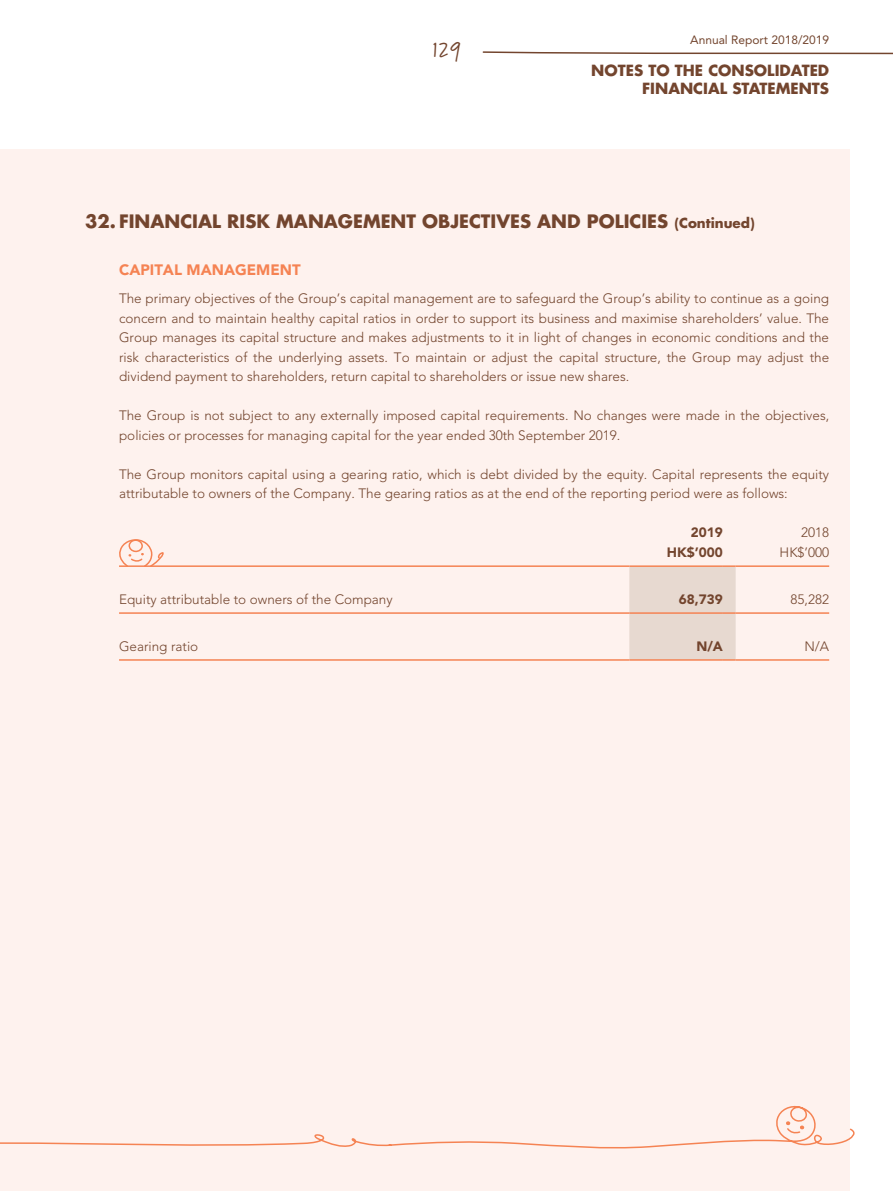
<style>
.page{position:relative;width:893px;height:1191px;background:#fff}
.page>*{position:absolute;margin:0;border:0;box-sizing:border-box;transform-origin:0 0}
.t1{font:24px "Bruno JB Std";color:#73452e}
.t2{font:700 18px "Futura Std";color:#73452e}
.t3{font:700 15px/18px "Futura Std";color:#73452e;text-align:right}
.t4{font:900 15px "Avenir LT Std";color:#f58353}
.t5{font:300 13.5px/19.5px "Avenir LT Std";color:#73452e}
.t6{font:900 13.5px "Avenir LT Std";color:#73452e}
.t7{font:12px "Avenir LT Std";color:#73452e}
.s1{font-size:13.5px}
</style>
<div class="page">
<div style="left:0;top:149px;width:850px;height:1042px;background:#fef2ee"></div>
<svg style="left:482px;top:51px;width:411px;height:4px"></svg>
<svg style="left:0;top:1105px;width:855px;height:44px"></svg>
<hr style="left:119px;top:612px;width:510px;height:2px;background:#f58353">
<hr style="left:736px;top:612px;width:93px;height:2px;background:#f58353">
<hr style="left:119px;top:659px;width:510px;height:1px;background:#f58353">
<hr style="left:736px;top:659px;width:93px;height:1px;background:#f58353">
<hr style="left:119px;top:565px;width:510px;height:2px;background:#f58353">
<svg style="left:629px;top:565px;width:107px;height:95px;background:#e7d5cb"></svg>
<hr style="left:736px;top:565px;width:93px;height:2px;background:#f58353">
<svg style="left:119px;top:539px;width:45px;height:28px"></svg>
<h1 class="t1" style="left:432px;top:34px;width:31px">129</h1>
<p class="t7" style="left:690px;top:33px;width:140px">Annual Report 2018/2019</p>
<p class="t3" style="left:591px;top:61px;width:239px">NOTES TO THE CONSOLIDATED<br>FINANCIAL STATEMENTS</p>
<h2 class="t2" style="left:85px;top:209px;width:671px">32. FINANCIAL RISK MANAGEMENT OBJECTIVES AND POLICIES <span class="s1">(Continued)</span></h2>
<p class="t4" style="left:119px;top:261px;width:183px">CAPITAL MANAGEMENT</p>
<p class="t5" style="left:119px;top:289px;width:712px;text-align:justify">The primary objectives of the Group’s capital management are to safeguard the Group’s ability to continue as a going concern and to maintain healthy capital ratios in order to support its business and maximise shareholders’ value. The Group manages its capital structure and makes adjustments to it in light of changes in economic conditions and the risk characteristics of the underlying assets. To maintain or adjust the capital structure, the Group may adjust the dividend payment to shareholders, return capital to shareholders or issue new shares.</p>
<p class="t5" style="left:119px;top:406px;width:712px">The Group is not subject to any externally imposed capital requirements. No changes were made in the objectives, policies or processes for managing capital for the year ended 30th September 2019.</p>
<p class="t5" style="left:119px;top:464px;width:712px">The Group monitors capital using a gearing ratio, which is debt divided by the equity. Capital represents the equity attributable to owners of the Company. The gearing ratios as at the end of the reporting period were as follows:</p>
<p class="t6" style="left:691px;top:524px;width:33px">2019</p>
<p class="t5" style="left:801px;top:523px;width:30px">2018</p>
<p class="t6" style="left:667px;top:544px;width:57px">HK$’000</p>
<p class="t5" style="left:780px;top:542px;width:51px">HK$’000</p>
<p class="t5" style="left:119px;top:589px;width:275px">Equity attributable to owners of the Company</p>
<p class="t6" style="left:679px;top:591px;width:45px">68,739</p>
<p class="t5" style="left:791px;top:589px;width:40px">85,282</p>
<p class="t5" style="left:119px;top:636px;width:81px">Gearing ratio</p>
<p class="t6" style="left:696px;top:637px;width:28px">N/A</p>
<p class="t5" style="left:804px;top:636px;width:26px">N/A</p>
</div>
